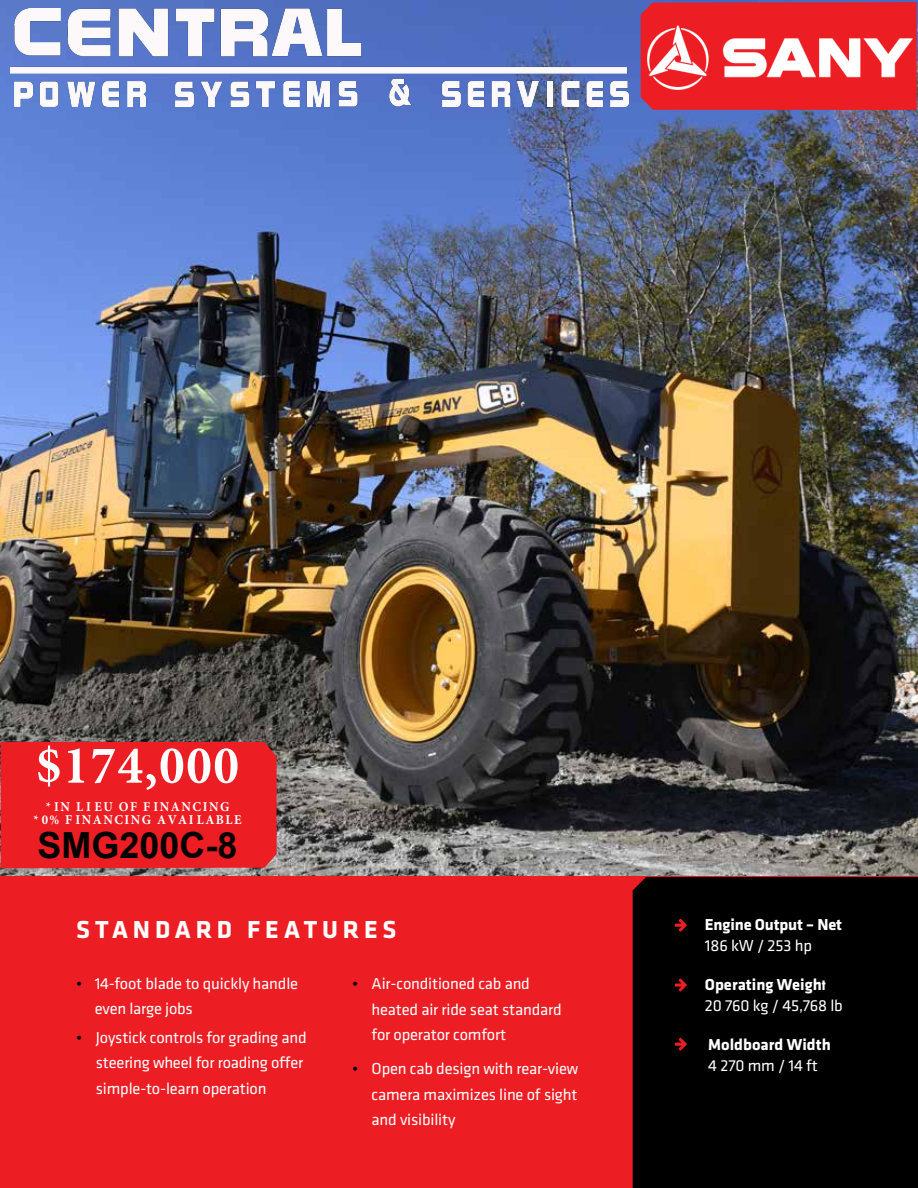
<style>
.page{position:relative;width:918px;height:1188px;background:#fff}
.page>*{position:absolute;margin:0;border:0;box-sizing:border-box;transform-origin:0 0}
.t1{font:700 54px "Minion Pro";letter-spacing:.03em;color:#fff;scale:.95 1}
.t2{font:700 36px "Arial";color:#000}
.t3{font:700 25.5px "Klavika";letter-spacing:.19em;color:#fff}
.t4{font:16.5px/25.5px "Klavika";letter-spacing:-.01em;color:#fff}
.t5{font:700 16.5px "Klavika";letter-spacing:-.005em;color:#fff}
.t6{font:700 13.5px/13.6px "Minion Pro";letter-spacing:.115em;color:#fff;text-align:center;scale:.95 1}
.s1{color:#000}
.s2{font-weight:700}
.s3{font-family:"Futura PT Cond";font-weight:700}
</style>
<div class="page">
<img style="left:0;top:1px;width:917px;height:876px">
<div style="left:0;top:877px;width:918px;height:311px;background:#ed1d24"></div>
<div style="left:633px;top:877px;width:285px;height:311px;background:#000"></div>
<div style="left:641px;top:2px;width:276px;height:108px;background:#ed1d24"></div>
<svg style="left:675px;top:919px;width:12px;height:13px"></svg>
<svg style="left:675px;top:979px;width:12px;height:12px"></svg>
<svg style="left:675px;top:1038px;width:12px;height:13px"></svg>
<img style="left:11px;top:8px;width:617px;height:98px">
<img style="left:646px;top:25px;width:272px;height:66px">
<div style="left:1px;top:742px;width:276px;height:126px;background:#ed1d24"></div>
<h1 class="t1" style="left:36px;top:727px;width:215px">$174,000</h1>
<p class="t6" style="left:33px;top:799px;width:221px">* IN L I EU OF F INANCING<br>* 0% F INANCING AVAI LABLE</p>
<h2 class="t2" style="left:37px;top:820px;width:202px">SMG200C-8</h2>
<h3 class="t3" style="left:76px;top:911px;width:322px">STANDARD FEATURES</h3>
<p class="t4" style="left:95px;top:970px;width:205px;text-indent:-18px"><span class="s1">•</span> 14-foot blade to quickly handle even large jobs</p>
<p class="t4" style="left:96px;top:1024px;width:213px;text-indent:-20px"><span class="s1">•</span> Joystick controls for grading and steering wheel for roading offer simple-to-learn operation</p>
<p class="t4" style="left:372px;top:970px;width:192px;text-indent:-20px"><span class="s1">•</span> Air-conditioned cab and heated air ride seat standard for operator comfort</p>
<p class="t4" style="left:372px;top:1055px;width:208px;text-align:justify;text-indent:-20px"><span class="s1">•</span> Open cab design with rear-view camera maximizes line of sight and visibility</p>
<p class="t5" style="left:705px;top:913px;width:139px">Engine Output – Net</p>
<p class="t4" style="left:705px;top:932px;width:109px">186 kW / 253 hp</p>
<p class="t4" style="left:705px;top:974px;width:139px;line-height:21px"><span class="s2">Operating Weigh</span><span class="s3">t<br></span>20 760 kg / 45,768 lb</p>
<p class="t5" style="left:708px;top:1032px;width:124px">Moldboard Width</p>
<p class="t4" style="left:708px;top:1052px;width:111px">4 270 mm / 14 ft</p>
</div>
